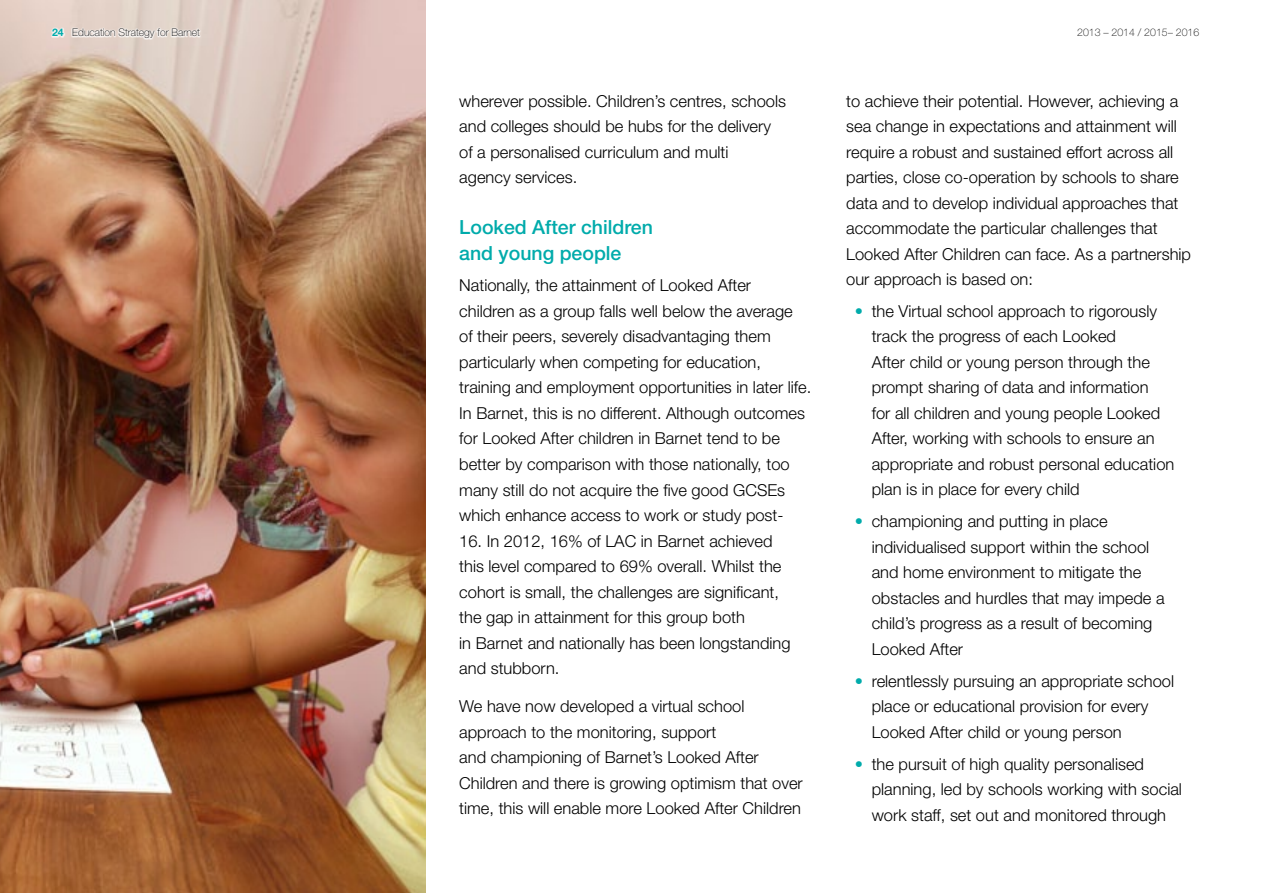
<style>
.page{position:relative;width:1263px;height:893px;background:#fff}
.page>*{position:absolute;margin:0;border:0;box-sizing:border-box;transform-origin:0 0}
.Body_Header{font:500 19.5px/25.5px "Helvetica Neue";color:#00abab}
.Body{font:300 16.5px/25.5px "Helvetica Neue";color:#000}
.t1{font:100 10.5px "Helvetica Neue";color:#000}
.s1{font-weight:700;color:#00abab}
.s2{color:#00abab}
</style>
<div class="page">
<img style="left:0;top:0;width:425px;height:893px">
<div style="left:71px;top:27px;width:1129px;height:13px;background:#fff;opacity:.75"></div>
<div style="left:50px;top:27px;width:15px;height:11px;background:#fff;opacity:.75"></div>
<p class="t1" style="left:52px;top:26px;width:149px"><span class="s1">24</span> Education Strategy for Barnet</p>
<p class="t1" style="left:1077px;top:26px;width:123px">2013 – 2014 / 2015– 2016</p>
<p class="Body" style="left:459px;top:88px;width:328px">wherever possible. Children’s centres, schools and colleges should be hubs for the delivery of a personalised curriculum and multi<br>agency services.</p>
<p class="Body_Header" style="left:459px;top:214px;width:195px">Looked After children and young people</p>
<p class="Body" style="left:459px;top:272px;width:354px">Nationally, the attainment of Looked After<br>children as a group falls well below the average<br>of their peers, severely disadvantaging them particularly when competing for education, training and employment opportunities in later life.<br>In Barnet, this is no different. Although outcomes for Looked After children in Barnet tend to be better by comparison with those nationally, too many still do not acquire the five good GCSEs which enhance access to work or study post-</p>
<p class="Body" style="left:459px;top:527px;width:333px">16. In 2012, 16% of LAC in Barnet achieved this level compared to 69% overall. Whilst the cohort is small, the challenges are significant, the gap in attainment for this group both<br>in Barnet and nationally has been longstanding and stubborn.</p>
<p class="Body" style="left:459px;top:693px;width:345px">We have now developed a virtual school approach to the monitoring, support<br>and championing of Barnet’s Looked After Children and there is growing optimism that over time, this will enable more Looked After Children</p>
<p class="Body" style="left:846px;top:88px;width:346px">to achieve their potential. However, achieving a sea change in expectations and attainment will require a robust and sustained effort across all parties, close co-operation by schools to share data and to develop individual approaches that accommodate the particular challenges that Looked After Children can face. As a partnership our approach is based on:</p>
<p class="Body" style="left:872px;top:298px;width:304px;text-indent:-17px"><span class="s2">•</span> the Virtual school approach to rigorously track the progress of each Looked<br>After child or young person through the prompt sharing of data and information<br>for all children and young people Looked After, working with schools to ensure an appropriate and robust personal education plan is in place for every child</p>
<p class="Body" style="left:872px;top:508px;width:294px;text-indent:-17px"><span class="s2">•</span> championing and putting in place individualised support within the school and home environment to mitigate the obstacles and hurdles that may impede a child’s progress as a result of becoming Looked After</p>
<p class="Body" style="left:872px;top:668px;width:304px;text-indent:-17px"><span class="s2">•</span> relentlessly pursuing an appropriate school place or educational provision for every<br>Looked After child or young person</p>
<p class="Body" style="left:872px;top:751px;width:312px;text-indent:-17px"><span class="s2">•</span> the pursuit of high quality personalised planning, led by schools working with social work staff, set out and monitored through</p>
</div>
